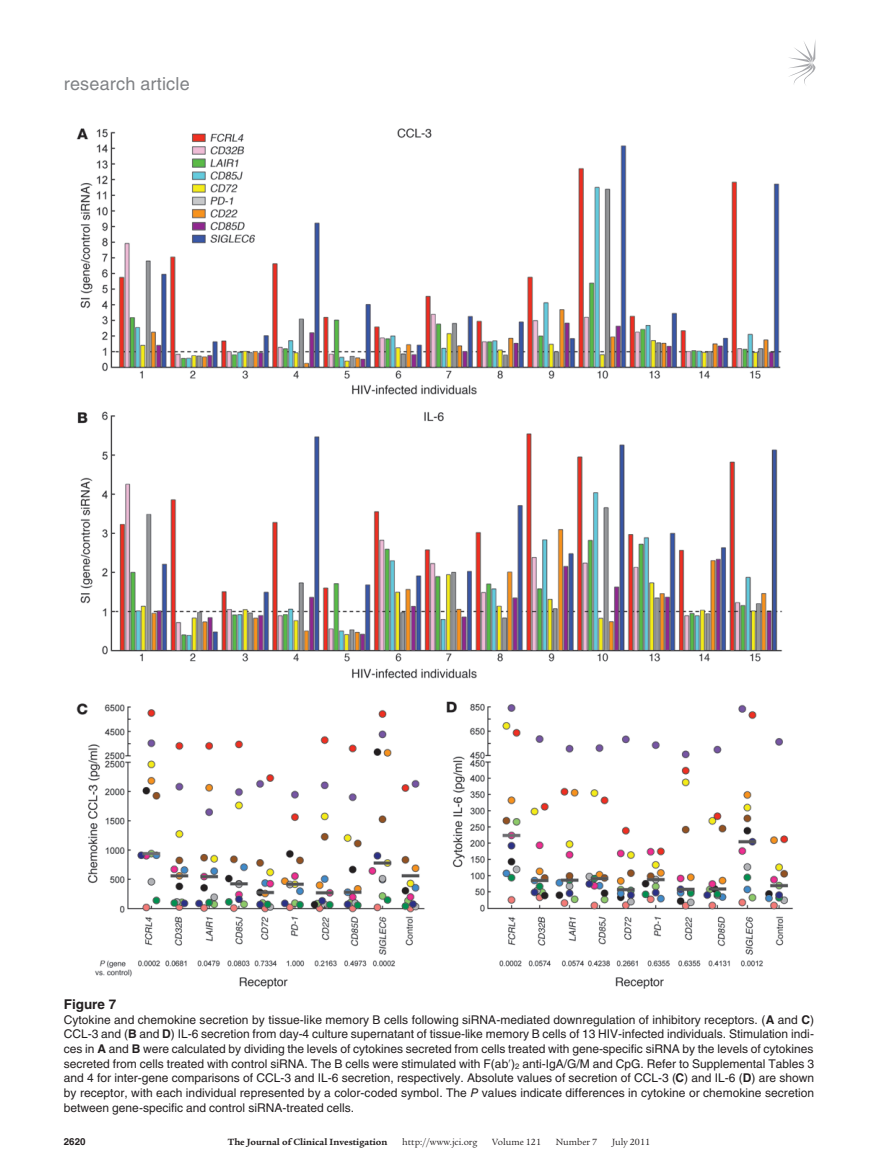
<style>
.page{position:relative;width:878px;height:1175px;background:#fff}
.page>*{position:absolute;margin:0;border:0;box-sizing:border-box;transform-origin:0 0}
.t1{font:18px "Helvetica LT Std";letter-spacing:.01em;color:#808285}
.t2{font:700 13.5px "Helvetica LT Std";color:#231f20}
.t3{font:12px/14.7px "Helvetica LT Std";color:#231f20;text-align:justify}
.t4{font:9.75px "Legacy Serif Std";color:#231f20}
.t5{font:700 9.75px "Legacy Serif Std";color:#231f20}
.t6{font:700 9.75px "Helvetica LT Std";color:#231f20}
.s1{font-weight:700}
.s2{font-style:italic}
</style>
<div class="page">
<svg style="left:789px;top:42px;width:26px;height:43px"></svg>
<img style="left:76px;top:128px;width:717px;height:861px">
<h1 class="t1" style="left:64px;top:73px;width:127px">research article</h1>
<p class="t2" style="left:64px;top:996px;width:54px">Figure 7</p>
<p class="t3" style="left:64px;top:1012px;width:752px">Cytokine and chemokine secretion by tissue-like memory B cells following siRNA-mediated downregulation of inhibitory receptors. (<span class="s1">A</span> and <span class="s1">C</span>)<br>CCL-3 and (<span class="s1">B</span> and <span class="s1">D</span>) IL-6 secretion from day-4 culture supernatant of tissue-like memory B cells of 13 HIV-infected individuals. Stimulation indi&shy;ces in <span class="s1">A</span> and <span class="s1">B</span> were calculated by dividing the levels of cytokines secreted from cells treated with gene-specific siRNA by the levels of cytokines secreted from cells treated with control siRNA. The B cells were stimulated with F(ab )<sub>2</sub> anti-IgA/G/M and CpG. Refer to Supplemental Tables 3 and 4 for inter-gene comparisons of CCL-3 and IL-6 secretion, respectively. Absolute values of secretion of CCL-3 (<span class="s1">C</span>) and IL-6 (<span class="s1">D</span>) are shown by receptor, with each individual represented by a color-coded symbol. The <span class="s2">P</span> values indicate differences in cytokine or chemokine secretion between gene-specific and control siRNA-treated cells.</p>
<p class="t6" style="left:64px;top:1135px;width:23px">2620</p>
<p class="t5" style="left:228px;top:1135px;width:161px">The Journal of Clinical Investigation</p>
<p class="t4" style="left:402px;top:1136px;width:77px">http://www.jci.org</p>
<p class="t4" style="left:492px;top:1136px;width:50px">Volume 121</p>
<p class="t4" style="left:555px;top:1136px;width:43px">Number 7</p>
<p class="t4" style="left:612px;top:1136px;width:40px">July 2011</p>
</div>
